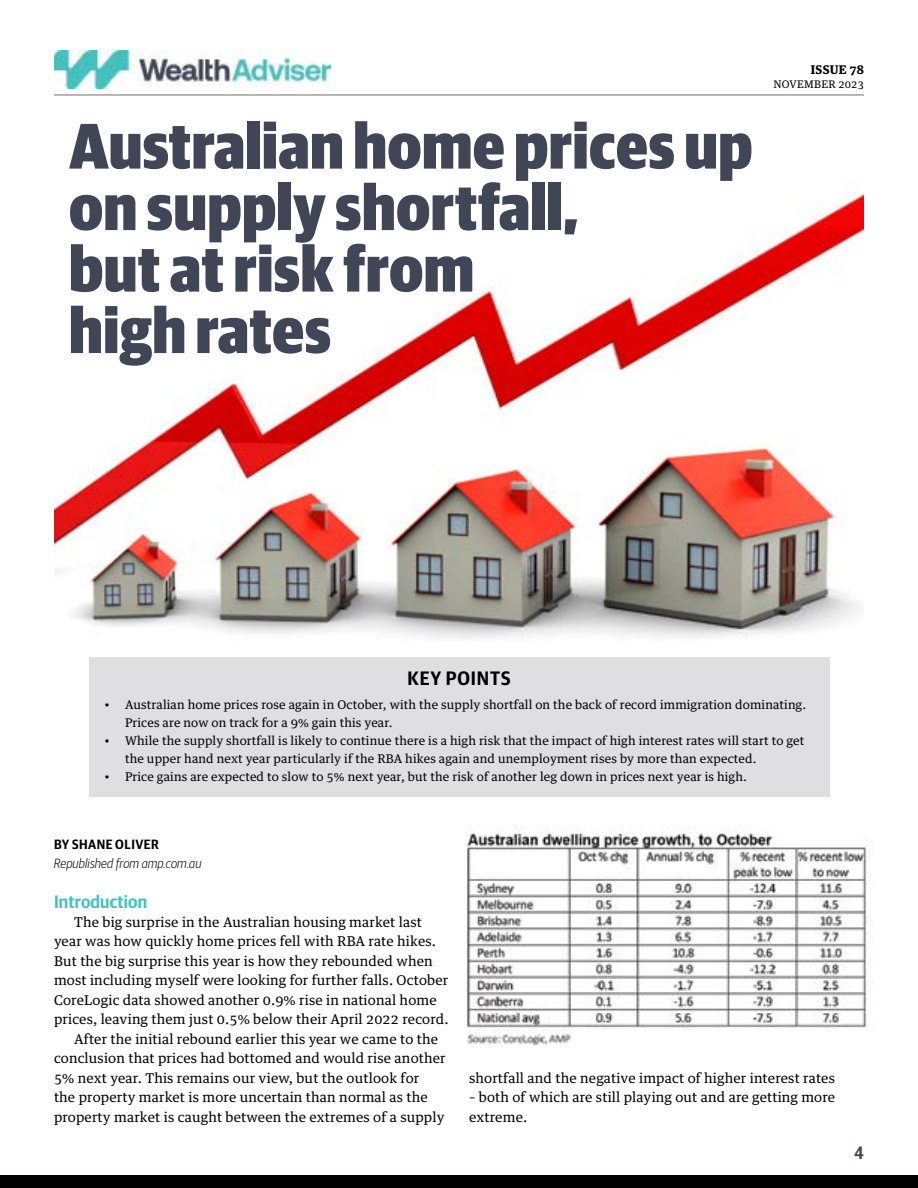
<style>
.page{position:relative;width:918px;height:1188px;background:#fff}
.page>*{position:absolute;margin:0;border:0;box-sizing:border-box;transform-origin:0 0}
.t1{font:900 64.5px/61.5px "Guardian Sans Cond";letter-spacing:.01em;color:#414656}
.t2{font:600 19.5px "Guardian Sans Narrow";letter-spacing:.045em;color:#000}
.t3{font:600 18px "Guardian Sans Narrow";letter-spacing:.01em;color:#45c1bf}
.t4{font:600 18px "Guardian Sans Cond";color:#414656}
.t5{font:13.5px/19.5px "Guardian Egyptian Text";letter-spacing:.01em;color:#000}
.t6{font:italic 300 13.5px "Guardian Sans Narrow";letter-spacing:.01em;color:#000}
.t7{font:600 13.5px "Guardian Sans Narrow";letter-spacing:.035em;color:#000}
.t8{font:12px/18px "Guardian Egyptian Text";letter-spacing:.01em;color:#000}
.t9{font:700 12px "Guardian Egyptian Text";letter-spacing:.02em;color:#000}
.t10{font:10.5px "Guardian Egyptian Text";letter-spacing:.025em;color:#000}
</style>
<div class="page">
<img style="left:54px;top:192px;width:810px;height:447px">
<div style="left:89px;top:657px;width:740px;height:140px;background:#dfdfe2"></div>
<img style="left:466px;top:826px;width:407px;height:220px">
<div style="left:0;top:1175px;width:918px;height:13px;background:#000"></div>
<hr style="left:54px;top:95px;width:810px;height:1px;background:#6d6e71">
<img style="left:54px;top:51px;width:276px;height:37px">
<h1 class="t1" style="left:69px;top:110px;width:685px">Australian home prices up on supply shortfall,<br>but at risk from<br>high rates</h1>
<p class="t9" style="left:811px;top:60px;width:55px">ISSUE 78</p>
<p class="t10" style="left:774px;top:75px;width:92px">NOVEMBER 2023</p>
<h2 class="t2" style="left:407px;top:664px;width:105px">KEY POINTS</h2>
<p class="t8" style="left:125px;top:695px;width:683px;text-indent:-20px">• Australian home prices rose again in October, with the supply shortfall on the back of record immigration dominating.<br>Prices are now on track for a 9% gain this year.</p>
<p class="t8" style="left:125px;top:731px;width:681px;text-indent:-20px">• While the supply shortfall is likely to continue there is a high risk that the impact of high interest rates will start to get the upper hand next year particularly if the RBA hikes again and unemployment rises by more than expected.</p>
<p class="t8" style="left:105px;top:767px;width:644px">• Price gains are expected to slow to 5% next year, but the risk of another leg down in prices next year is high.</p>
<p class="t7" style="left:54px;top:835px;width:106px">BY SHANE OLIVER</p>
<p class="t6" style="left:54px;top:855px;width:149px">Republished from amp.com.au</p>
<h3 class="t3" style="left:54px;top:888px;width:95px">Introduction</h3>
<p class="t5" style="left:74px;top:911px;width:349px">The big surprise in the Australian housing market last</p>
<p class="t5" style="left:54px;top:931px;width:384px">year was how quickly home prices fell with RBA rate hikes.</p>
<p class="t5" style="left:54px;top:950px;width:380px">But the big surprise this year is how they rebounded when</p>
<p class="t5" style="left:54px;top:970px;width:396px">most including myself were looking for further falls. October</p>
<p class="t5" style="left:54px;top:989px;width:384px">CoreLogic data showed another 0.9% rise in national home</p>
<p class="t5" style="left:54px;top:1009px;width:396px">prices, leaving them just 0.5% below their April 2022 record.</p>
<p class="t5" style="left:74px;top:1028px;width:365px">After the initial rebound earlier this year we came to the</p>
<p class="t5" style="left:54px;top:1048px;width:393px">conclusion that prices had bottomed and would rise another</p>
<p class="t5" style="left:54px;top:1067px;width:367px">5% next year. This remains our view, but the outlook for</p>
<p class="t5" style="left:54px;top:1086px;width:375px">the property market is more uncertain than normal as the</p>
<p class="t5" style="left:54px;top:1106px;width:392px">property market is caught between the extremes of a supply</p>
<p class="t5" style="left:469px;top:1067px;width:367px">shortfall and the negative impact of higher interest rates</p>
<p class="t5" style="left:469px;top:1086px;width:368px">– both of which are still playing out and are getting more extreme.</p>
<h3 class="t4" style="left:855px;top:1140px;width:11px">4</h3>
</div>
